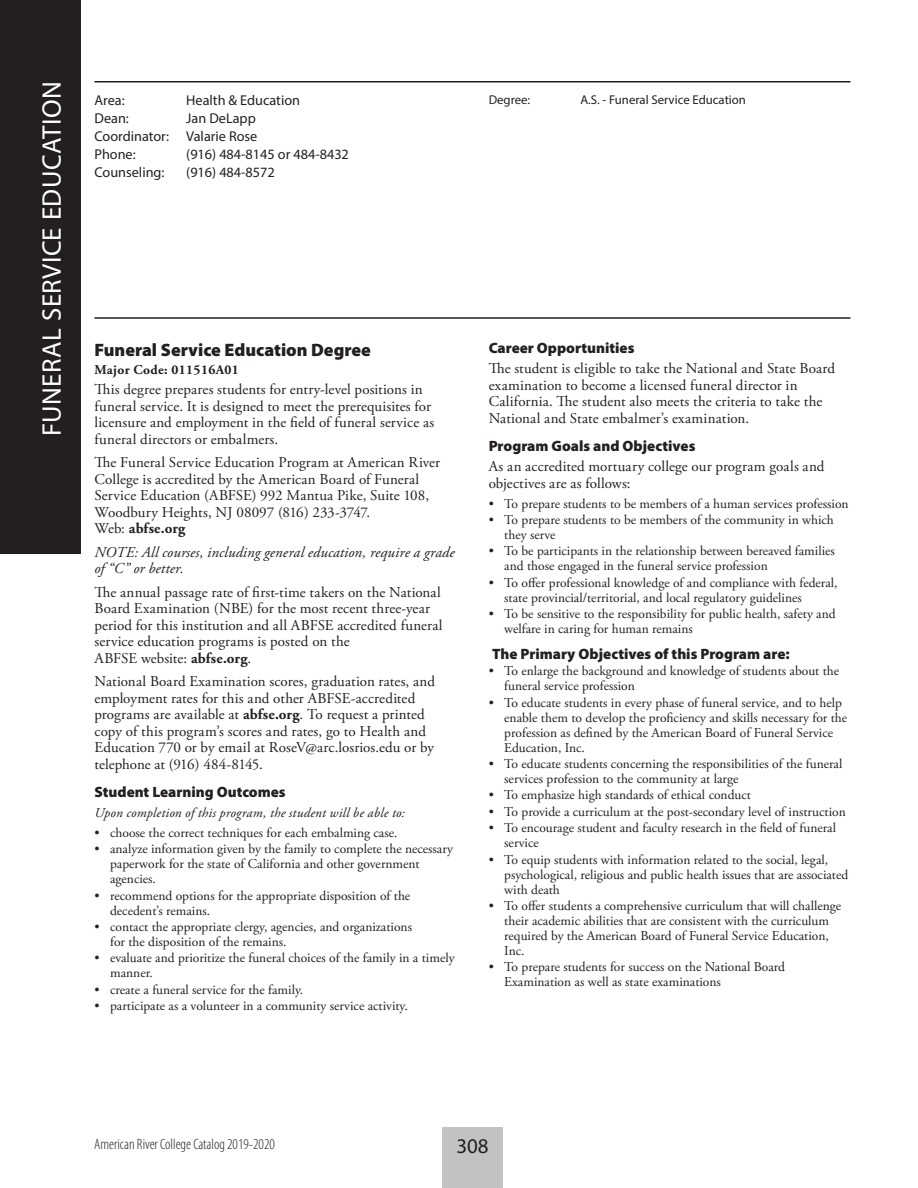
<style>
.page{position:relative;width:918px;height:1188px;background:#fff}
.page>*{position:absolute;margin:0;border:0;box-sizing:border-box;transform-origin:0 0}
._2018-Page_Head_Righ{font:27px "Myriad Pro";letter-spacing:.015em;color:#fff}
.t1{font:21px "Myriad Pro";color:#231f20}
._2018-Heading_2{font:900 18px "Myriad Pro";color:#231f20}
._2018-Body_text{font:15px/16.5px "Adobe Garamond Pro";letter-spacing:.005em;color:#231f20}
._2018-Body_text-2{font:italic 15px/16.5px "Adobe Garamond Pro";letter-spacing:.01em;color:#231f20}
._2018-Heading_3{font:900 15px "Myriad Pro";color:#231f20}
._2018-Body_text-just{font:900 15px "Myriad Pro";color:#231f20}
.t2{font:300 condensed 15px "Myriad Pro";color:#231f20}
._2018-Header_text{font:14.25px "Myriad Pro";color:#231f20}
._2018-Body_text-just-2{font:13.5px/15px "Adobe Garamond Pro";color:#231f20}
._2018-Body_text-3{font:italic 13.5px "Adobe Garamond Pro";letter-spacing:.015em;color:#231f20}
._2018-Major_Code{font:700 13.5px "Adobe Garamond Pro";letter-spacing:.025em;color:#231f20}
._2018-Header_text_2{font:12.75px "Myriad Pro";color:#231f20}
.s1{font-weight:700}
</style>
<div class="page">
<div style="left:442px;top:1127px;width:61px;height:61px;background:#c1c2c4"></div>
<hr style="left:94px;top:317px;width:756px;height:2px;background:#231f20">
<hr style="left:94px;top:81px;width:756px;height:1px;background:#231f20">
<div style="left:0;top:0;width:81px;height:554px;background:#231f20"></div>
<p class="_2018-Page_Head_Righ" style="left:35px;top:436px;width:356px;rotate:-90deg">FUNERAL SERVICE EDUCATION</p>
<p class="_2018-Header_text" style="left:94px;top:92px;width:32px">Area:</p>
<p class="_2018-Header_text" style="left:186px;top:92px;width:115px">Health &amp; Education</p>
<p class="_2018-Header_text_2" style="left:489px;top:92px;width:43px">Degree:</p>
<p class="_2018-Header_text_2" style="left:580px;top:92px;width:167px">A.S. - Funeral Service Education</p>
<p class="_2018-Header_text" style="left:94px;top:110px;width:36px">Dean:</p>
<p class="_2018-Header_text" style="left:186px;top:110px;width:71px">Jan DeLapp</p>
<p class="_2018-Header_text" style="left:94px;top:128px;width:164px">Coordinator: Valarie Rose</p>
<p class="_2018-Header_text" style="left:94px;top:146px;width:43px">Phone:</p>
<p class="_2018-Header_text" style="left:186px;top:146px;width:164px">(916) 484-8145 or 484-8432</p>
<p class="_2018-Header_text" style="left:94px;top:164px;width:71px">Counseling:</p>
<p class="_2018-Header_text" style="left:186px;top:164px;width:90px">(916) 484-8572</p>
<p class="_2018-Heading_2" style="left:94px;top:339px;width:278px">Funeral Service Education Degree</p>
<p class="_2018-Major_Code" style="left:94px;top:362px;width:146px">Major Code: 011516A01</p>
<p class="_2018-Body_text" style="left:94px;top:382px;width:341px">This degree prepares students for entry-level positions in funeral service. It is designed to meet the prerequisites for licensure and employment in the field of funeral service as funeral directors or embalmers.</p>
<p class="_2018-Body_text" style="left:94px;top:455px;width:347px">The Funeral Service Education Program at American River College is accredited by the American Board of Funeral Service Education (ABFSE) 992 Mantua Pike, Suite 108, Woodbury Heights, NJ 08097 (816) 233-3747.<br>Web: <span class="s1">abfse.org</span></p>
<p class="_2018-Body_text-2" style="left:94px;top:544px;width:362px">NOTE: All courses, including general education, require a grade of “C” or better.</p>
<p class="_2018-Body_text" style="left:94px;top:584px;width:350px">The annual passage rate of first-time takers on the National Board Examination (NBE) for the most recent three-year period for this institution and all ABFSE accredited funeral service education programs is posted on the<br>ABFSE website: <span class="s1">abfse.org</span>.</p>
<p class="_2018-Body_text" style="left:94px;top:674px;width:342px">National Board Examination scores, graduation rates, and employment rates for this and other ABFSE-accredited programs are available at <span class="s1">abfse.org</span>. To request a printed copy of this program’s scores and rates, go to Health and Education 770 or by email at RoseV@arc.losrios.edu or by telephone at (916) 484-8145.</p>
<p class="_2018-Heading_3" style="left:94px;top:783px;width:193px">Student Learning Outcomes</p>
<p class="_2018-Body_text-3" style="left:94px;top:805px;width:312px">Upon completion of this program, the student will be able to:</p>
<p class="_2018-Body_text-just-2" style="left:94px;top:826px;width:305px">• choose the correct techniques for each embalming case.</p>
<p class="_2018-Body_text-just-2" style="left:110px;top:842px;width:344px;text-indent:-16px">• analyze information given by the family to complete the necessary paperwork for the state of California and other government agencies.</p>
<p class="_2018-Body_text-just-2" style="left:110px;top:888px;width:302px;text-indent:-16px">• recommend options for the appropriate disposition of the decedent’s remains.</p>
<p class="_2018-Body_text-just-2" style="left:110px;top:920px;width:303px;text-indent:-16px">• contact the appropriate clergy, agencies, and organizations for the disposition of the remains.</p>
<p class="_2018-Body_text-just-2" style="left:110px;top:951px;width:346px;text-indent:-16px">• evaluate and prioritize the funeral choices of the family in a timely manner.</p>
<p class="_2018-Body_text-just-2" style="left:94px;top:982px;width:210px">• create a funeral service for the family.</p>
<p class="_2018-Body_text-just-2" style="left:94px;top:999px;width:315px">• participate as a volunteer in a community service activity.</p>
<p class="_2018-Heading_3" style="left:489px;top:340px;width:147px">Career Opportunities</p>
<p class="_2018-Body_text" style="left:489px;top:361px;width:348px">The student is eligible to take the National and State Board examination to become a licensed funeral director in California. The student also meets the criteria to take the National and State embalmer’s examination.</p>
<p class="_2018-Heading_3" style="left:489px;top:438px;width:208px">Program Goals and Objectives</p>
<p class="_2018-Body_text" style="left:489px;top:459px;width:337px">As an accredited mortuary college our program goals and objectives are as follows:</p>
<p class="_2018-Body_text-just-2" style="left:489px;top:496px;width:362px">• To prepare students to be members of a human services profession</p>
<p class="_2018-Body_text-just-2" style="left:504px;top:513px;width:331px;text-indent:-16px">• To prepare students to be members of the community in which they serve</p>
<p class="_2018-Body_text-just-2" style="left:504px;top:544px;width:332px;text-indent:-16px">• To be participants in the relationship between bereaved families and those engaged in the funeral service profession</p>
<p class="_2018-Body_text-just-2" style="left:504px;top:575px;width:335px;text-indent:-16px">• To offer professional knowledge of and compliance with federal, state provincial/territorial, and local regulatory guidelines</p>
<p class="_2018-Body_text-just-2" style="left:504px;top:607px;width:333px;text-indent:-16px">• To be sensitive to the responsibility for public health, safety and welfare in caring for human remains</p>
<p class="_2018-Body_text-just" style="left:492px;top:645px;width:299px">The Primary Objectives of this Program are:</p>
<p class="_2018-Body_text-just-2" style="left:504px;top:664px;width:336px;text-indent:-16px">• To enlarge the background and knowledge of students about the funeral service profession</p>
<p class="_2018-Body_text-just-2" style="left:504px;top:695px;width:344px;text-indent:-16px">• To educate students in every phase of funeral service, and to help enable them to develop the proficiency and skills necessary for the profession as defined by the American Board of Funeral Service Education, Inc.</p>
<p class="_2018-Body_text-just-2" style="left:504px;top:757px;width:340px;text-indent:-16px">• To educate students concerning the responsibilities of the funeral services profession to the community at large</p>
<p class="_2018-Body_text-just-2" style="left:489px;top:788px;width:264px">• To emphasize high standards of ethical conduct</p>
<p class="_2018-Body_text-just-2" style="left:489px;top:805px;width:359px">• To provide a curriculum at the post-secondary level of instruction</p>
<p class="_2018-Body_text-just-2" style="left:504px;top:821px;width:333px;text-indent:-16px">• To encourage student and faculty research in the field of funeral service</p>
<p class="_2018-Body_text-just-2" style="left:504px;top:852px;width:346px;text-indent:-16px">• To equip students with information related to the social, legal, psychological, religious and public health issues that are associated with death</p>
<p class="_2018-Body_text-just-2" style="left:504px;top:899px;width:338px;text-indent:-16px">• To offer students a comprehensive curriculum that will challenge their academic abilities that are consistent with the curriculum required by the American Board of Funeral Service Education, Inc.</p>
<p class="_2018-Body_text-just-2" style="left:504px;top:960px;width:282px;text-indent:-16px">• To prepare students for success on the National Board<br>Examination as well as state examinations</p>
<p class="t2" style="left:94px;top:1136px;width:182px">American River College Catalog 2019-2020</p>
<h2 class="t1" style="left:456px;top:1133px;width:34px">308</h2>
</div>
